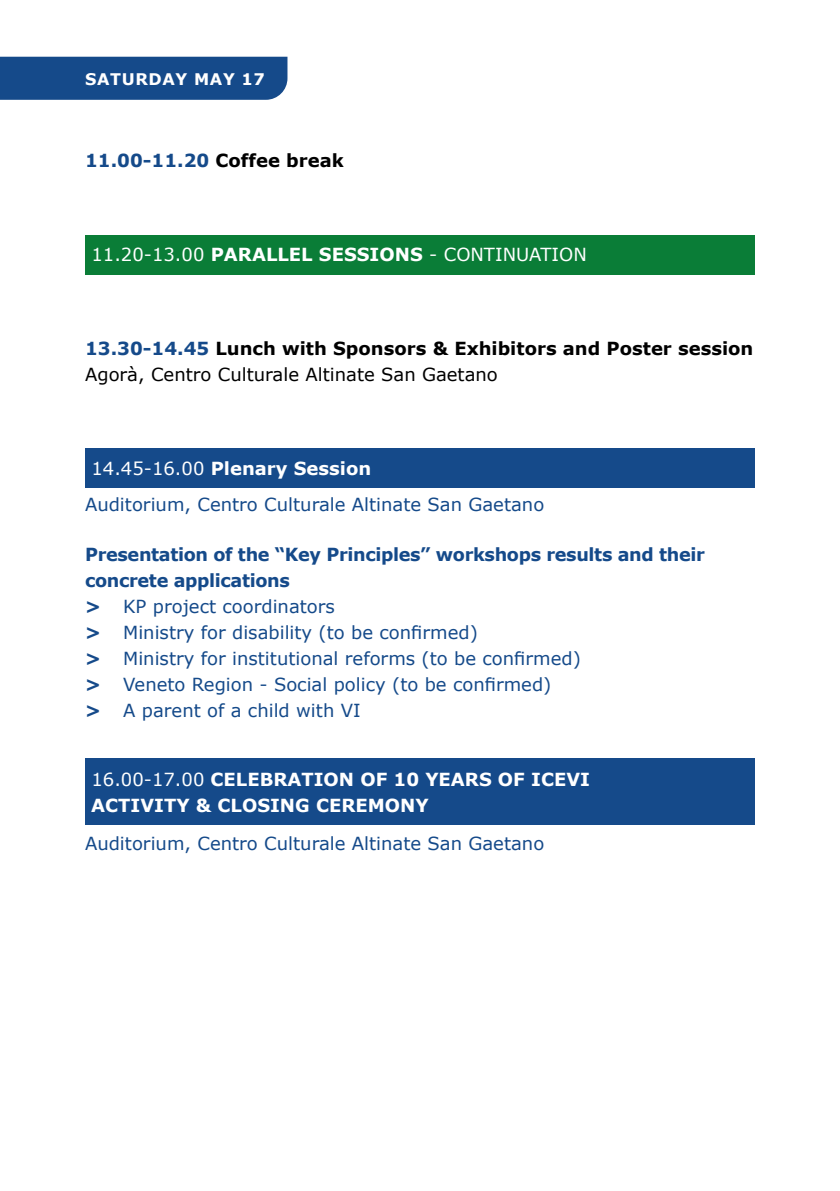
<style>
.page{position:relative;width:840px;height:1191px;background:#fff}
.page>*{position:absolute;margin:0;border:0;box-sizing:border-box;transform-origin:0 0}
.t1{font:18px/26px "Verdana";color:#154a8a}
.t2{font:700 18px/26px "Verdana";color:#000}
.t3{font:700 18px/26px "Verdana";color:#fff}
.t4{font:18px "Verdana";color:#fff}
.t5{font:700 18px "Verdana";color:#154a8a}
.t6{font:700 16px "Verdana";letter-spacing:.04em;color:#fff}
.s1{color:#000}
.s2{font-weight:700}
.s3{color:#154a8a}
.s4{font-weight:400}
.s5{color:#fff}
.s6{font-weight:700;color:#fff}
</style>
<div class="page">
<div style="left:85px;top:235px;width:669px;height:39px;background:#0a7d37"></div>
<div style="left:85px;top:448px;width:669px;height:40px;background:#154a8a"></div>
<div style="left:85px;top:758px;width:669px;height:67px;background:#154a8a"></div>
<div style="left:0;top:57px;width:287px;height:43px;background:#154a8a"></div>
<p class="t6" style="left:85px;top:69px;width:181px">SATURDAY MAY 17</p>
<p class="t5" style="left:85px;top:149px;width:260px">11.00-11.20 <span class="s1">Coffee break</span></p>
<p class="t4" style="left:91px;top:243px;width:496px">11.20-13.00 <span class="s2">PARALLEL SESSIONS</span> - CONTINUATION</p>
<p class="t2" style="left:85px;top:336px;width:669px"><span class="s3">13.30-14.45</span> Lunch with Sponsors &amp; Exhibitors and Poster session<br><span class="s4">Agorà, Centro Culturale Altinate San Gaetano</span></p>
<p class="t1" style="left:85px;top:450px;width:460px;line-height:36.6px;text-indent:6px"><span class="s5">14.45-16.00</span> <span class="s6">Plenary Session<br></span>Auditorium, Centro Culturale Altinate San Gaetano</p>
<p class="t1" style="left:85px;top:542px;width:621px"><span class="s2">Presentation of the “Key Principles” workshops results and their concrete applications<br>&gt;</span> KP project coordinators<br><span class="s2">&gt;</span> Ministry for disability (to be confirmed)<br><span class="s2">&gt;</span> Ministry for institutional reforms (to be confirmed)<br><span class="s2">&gt;</span> Veneto Region - Social policy (to be confirmed)<br><span class="s2">&gt;</span> A parent of a child with VI</p>
<p class="t3" style="left:91px;top:766px;width:500px"><span class="s4">16.00-17.00</span> CELEBRATION OF 10 YEARS OF ICEVI<br>ACTIVITY &amp; CLOSING CEREMONY</p>
<p class="t1" style="left:85px;top:830px;width:460px">Auditorium, Centro Culturale Altinate San Gaetano</p>
</div>
